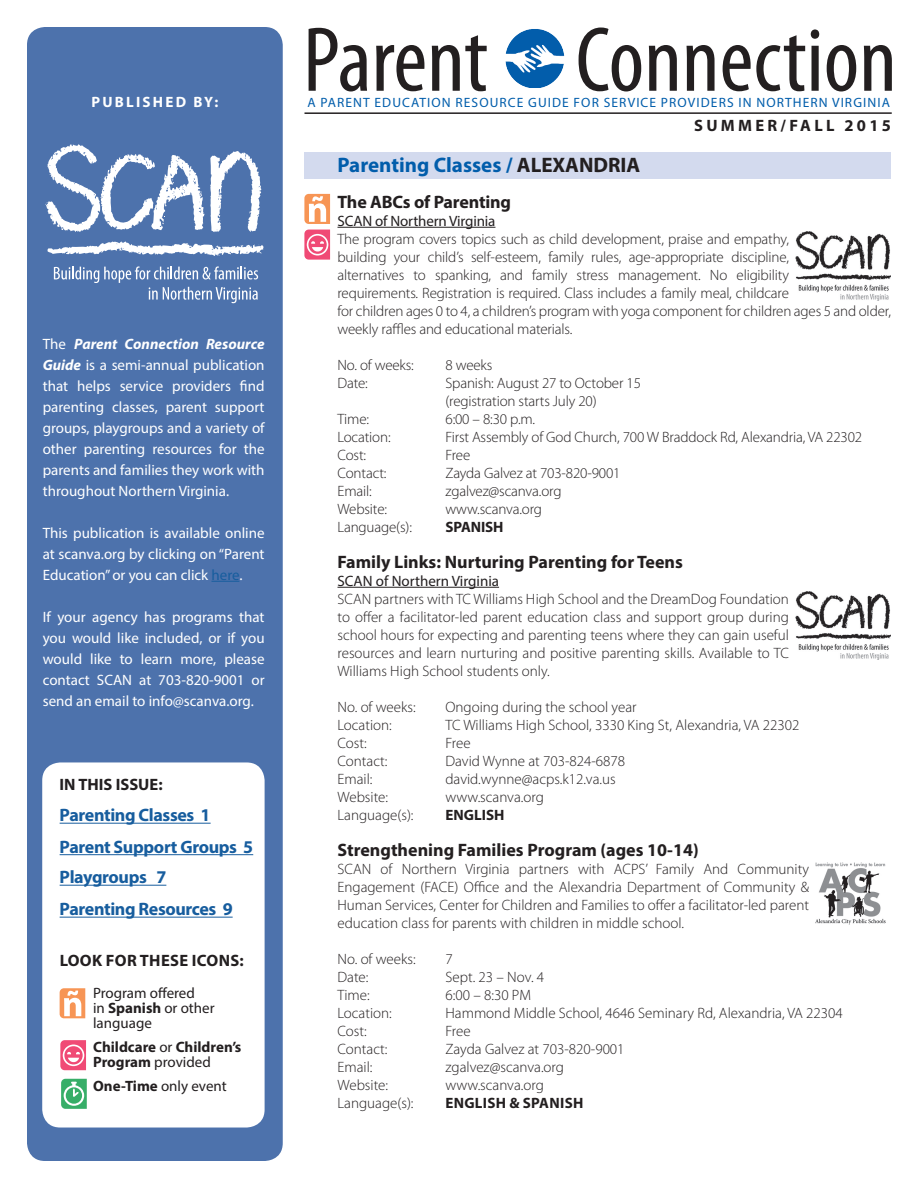
<style>
.page{position:relative;width:918px;height:1188px;background:#fff}
.page>*{position:absolute;margin:0;border:0;box-sizing:border-box;transform-origin:0 0}
.t1{font:condensed 93px "Myriad Pro";color:#231f20}
.t2{font:700 21px "Myriad Pro";color:#015dab}
.t3{font:700 18px "Myriad Pro";color:#231f20}
.t4{font:700 18px/31.3px "Myriad Pro";letter-spacing:-.02em;color:#175d9e}
.t5{font:700 16.5px "Myriad Pro";letter-spacing:.02em;color:#231f20}
.t6{font:700 16.5px "Myriad Pro";letter-spacing:.2em;color:#231f20}
.t7{font:700 16.5px "Myriad Pro";color:#231f20}
.t8{font:300 15px/18px "Myriad Pro";letter-spacing:-.01em;color:#231f20}
.t9{font:15px/21px "Myriad Pro";color:#fff;text-align:justify}
.t10{font:15px/15px "Myriad Pro";color:#231f20}
.t11{font:700 15px/15px "Myriad Pro";color:#231f20}
.t12{font:700 15px "Myriad Pro";letter-spacing:.02em;color:#231f20}
.t13{font:700 15px "Myriad Pro";letter-spacing:.15em;color:#fff}
.t14{font:13.5px "Myriad Pro";letter-spacing:.08em;color:#015dab}
.s1{font-weight:700;font-style:italic}
.s2{color:#175d9e}
.s3{font-weight:700}
.s4{font-weight:400}
.s5{color:#231f20}
</style>
<div class="page">
<div style="left:305px;top:152px;width:586px;height:27px;background:#d3daee"></div>
<img style="left:505px;top:29px;width:59px;height:59px">
<div style="left:27px;top:27px;width:256px;height:1134px;background:#4d72ac;border-radius:18px"></div>
<hr style="left:305px;top:112px;width:587px;height:2px;background:#231f20">
<hr style="left:338px;top:227px;width:157px;height:1px;background:#231f20">
<hr style="left:338px;top:587px;width:161px;height:1px;background:#231f20">
<svg style="left:211px;top:581px;width:28px;height:1px"></svg>
<div style="left:42px;top:762px;width:223px;height:366px;background:#fff;border-radius:18px"></div>
<svg style="left:54px;top:266px;width:204px;height:37px"></svg>
<svg style="left:45px;top:144px;width:216px;height:88px"></svg>
<svg style="left:47px;top:241px;width:217px;height:15px"></svg>
<img style="left:796px;top:231px;width:94px;height:69px">
<img style="left:796px;top:591px;width:94px;height:69px">
<svg style="left:60px;top:988px;width:25px;height:30px"></svg>
<svg style="left:60px;top:1040px;width:26px;height:30px"></svg>
<svg style="left:61px;top:1079px;width:26px;height:30px"></svg>
<svg style="left:304px;top:194px;width:26px;height:30px"></svg>
<svg style="left:304px;top:230px;width:26px;height:30px"></svg>
<hr style="left:60px;top:823px;width:151px;height:1px;background:#175d9e">
<hr style="left:60px;top:854px;width:193px;height:1px;background:#175d9e">
<hr style="left:60px;top:885px;width:106px;height:1px;background:#175d9e">
<hr style="left:60px;top:917px;width:173px;height:1px;background:#175d9e">
<img style="left:815px;top:862px;width:71px;height:63px">
<p class="t13" style="left:91px;top:92px;width:129px">PUBLISHED BY:</p>
<p class="t9" style="left:43px;top:333px;width:223px">The <span class="s1">Parent Connection Resource Guide</span> is a semi-annual publication that helps service providers find parenting classes, parent support groups, playgroups and a variety of other parenting resources for the parents and families they work with throughout Northern Virginia.</p>
<p class="t9" style="left:43px;top:522px;width:223px">This publication is available online at scanva.org by clicking on “Parent Education” or you can click <span class="s2">here</span>.</p>
<p class="t9" style="left:43px;top:606px;width:223px">If your agency has programs that you would like included, or if you would like to learn more, please contact SCAN at 703-820-9001 or send an email to info@scanva.org.</p>
<p class="t7" style="left:60px;top:774px;width:105px">IN THIS ISSUE:</p>
<p class="t4" style="left:60px;top:799px;width:195px">Parenting Classes 1<br>Parent Support Groups 5<br>Playgroups 7<br>Parenting Resources 9</p>
<p class="t5" style="left:60px;top:950px;width:186px">LOOK FOR THESE ICONS:</p>
<p class="t10" style="left:93px;top:985px;width:123px">Program offered<br>in <span class="s3">Spanish</span> or other language</p>
<p class="t11" style="left:93px;top:1039px;width:150px">Childcare <span class="s4">or</span> Children’s<br>Program <span class="s4">provided</span></p>
<p class="t10" style="left:93px;top:1078px;width:135px"><span class="s3">One-Time</span> only event</p>
<h1 class="t1" style="left:303px;top:4px;width:595px">Parent Connection</h1>
<p class="t14" style="left:308px;top:94px;width:584px">A PARENT EDUCATION RESOURCE GUIDE FOR SERVICE PROVIDERS IN NORTHERN VIRGINIA</p>
<p class="t6" style="left:694px;top:115px;width:198px">SUMMER/FALL 2015</p>
<h2 class="t2" style="left:338px;top:151px;width:304px">Parenting Classes / <span class="s5">ALEXANDRIA</span></h2>
<p class="t3" style="left:338px;top:190px;width:175px">The ABCs of Parenting</p>
<p class="t10" style="left:338px;top:213px;width:159px">SCAN of Northern Virginia</p>
<p class="t8" style="left:338px;top:230px;width:555px">The program covers topics such as child development, praise and empathy,<br>building your child’s self-esteem, family rules, age-appropriate discipline,<br>alternatives to spanking, and family stress management. No eligibility<br>requirements. Registration is required. Class includes a family meal, childcare<br>for children ages 0 to 4, a children’s program with yoga component for children ages 5 and older, weekly raffles and educational materials.</p>
<p class="t8" style="left:338px;top:356px;width:78px">No. of weeks:</p>
<p class="t8" style="left:446px;top:356px;width:48px">8 weeks</p>
<p class="t8" style="left:338px;top:374px;width:32px">Date:</p>
<p class="t8" style="left:446px;top:374px;width:197px">Spanish: August 27 to October 15 (registration starts July 20)</p>
<p class="t8" style="left:338px;top:410px;width:33px">Time:</p>
<p class="t8" style="left:446px;top:410px;width:91px">6:00 – 8:30 p.m.</p>
<p class="t8" style="left:338px;top:428px;width:55px">Location:</p>
<p class="t8" style="left:446px;top:428px;width:418px">First Assembly of God Church, 700 W Braddock Rd, Alexandria, VA 22302</p>
<p class="t8" style="left:338px;top:446px;width:30px">Cost:</p>
<p class="t8" style="left:446px;top:446px;width:26px">Free</p>
<p class="t8" style="left:338px;top:464px;width:50px">Contact:</p>
<p class="t8" style="left:446px;top:464px;width:177px">Zayda Galvez at 703-820-9001</p>
<p class="t8" style="left:338px;top:482px;width:36px">Email:</p>
<p class="t8" style="left:446px;top:482px;width:118px">zgalvez@scanva.org</p>
<p class="t8" style="left:338px;top:500px;width:51px">Website:</p>
<p class="t8" style="left:446px;top:500px;width:98px">www.scanva.org</p>
<p class="t8" style="left:338px;top:518px;width:76px">Language(s):</p>
<p class="t11" style="left:446px;top:519px;width:59px">SPANISH</p>
<p class="t3" style="left:338px;top:550px;width:347px">Family Links: Nurturing Parenting for Teens</p>
<p class="t10" style="left:338px;top:573px;width:163px">SCAN of Northern Virginia</p>
<p class="t8" style="left:338px;top:590px;width:453px;text-align:justify">SCAN partners with TC Williams High School and the DreamDog Foundation to offer a facilitator-led parent education class and support group during school hours for expecting and parenting teens where they can gain useful resources and learn nurturing and positive parenting skills. Available to TC Williams High School students only.</p>
<p class="t8" style="left:338px;top:698px;width:80px">No. of weeks:</p>
<p class="t8" style="left:446px;top:698px;width:193px">Ongoing during the school year</p>
<p class="t8" style="left:338px;top:716px;width:56px">Location:</p>
<p class="t8" style="left:446px;top:716px;width:355px">TC Williams High School, 3330 King St, Alexandria, VA 22302</p>
<p class="t8" style="left:338px;top:734px;width:31px">Cost:</p>
<p class="t8" style="left:446px;top:734px;width:27px">Free</p>
<p class="t8" style="left:338px;top:752px;width:52px">Contact:</p>
<p class="t8" style="left:446px;top:752px;width:181px">David Wynne at 703-824-6878</p>
<p class="t8" style="left:338px;top:770px;width:37px">Email:</p>
<p class="t8" style="left:446px;top:770px;width:172px">david.wynne@acps.k12.va.us</p>
<p class="t8" style="left:338px;top:788px;width:52px">Website:</p>
<p class="t8" style="left:446px;top:788px;width:100px">www.scanva.org</p>
<p class="t8" style="left:338px;top:806px;width:78px">Language(s):</p>
<p class="t11" style="left:446px;top:807px;width:60px">ENGLISH</p>
<p class="t3" style="left:338px;top:838px;width:363px">Strengthening Families Program (ages 10-14)</p>
<p class="t8" style="left:338px;top:860px;width:473px;text-align:justify">SCAN of Northern Virginia partners with ACPS’ Family And Community Engagement (FACE) Office and the Alexandria Department of Community &amp; Human Services, Center for Children and Families to offer a facilitator-led parent education class for parents with children in middle school.</p>
<p class="t8" style="left:338px;top:950px;width:80px">No. of weeks:</p>
<p class="t8" style="left:446px;top:950px;width:9px">7</p>
<p class="t8" style="left:338px;top:968px;width:32px">Date:</p>
<p class="t8" style="left:446px;top:968px;width:100px">Sept. 23 – Nov. 4</p>
<p class="t8" style="left:338px;top:986px;width:34px">Time:</p>
<p class="t8" style="left:446px;top:986px;width:87px">6:00 – 8:30 PM</p>
<p class="t8" style="left:338px;top:1004px;width:56px">Location:</p>
<p class="t8" style="left:446px;top:1004px;width:399px">Hammond Middle School, 4646 Seminary Rd, Alexandria, VA 22304</p>
<p class="t8" style="left:338px;top:1022px;width:31px">Cost:</p>
<p class="t8" style="left:446px;top:1022px;width:27px">Free</p>
<p class="t8" style="left:338px;top:1040px;width:52px">Contact:</p>
<p class="t8" style="left:446px;top:1040px;width:181px">Zayda Galvez at 703-820-9001</p>
<p class="t8" style="left:338px;top:1058px;width:37px">Email:</p>
<p class="t8" style="left:446px;top:1058px;width:120px">zgalvez@scanva.org</p>
<p class="t8" style="left:338px;top:1076px;width:52px">Website:</p>
<p class="t8" style="left:446px;top:1076px;width:100px">www.scanva.org</p>
<p class="t8" style="left:338px;top:1094px;width:78px">Language(s):</p>
<p class="t12" style="left:446px;top:1093px;width:139px">ENGLISH &amp; SPANISH</p>
</div>
